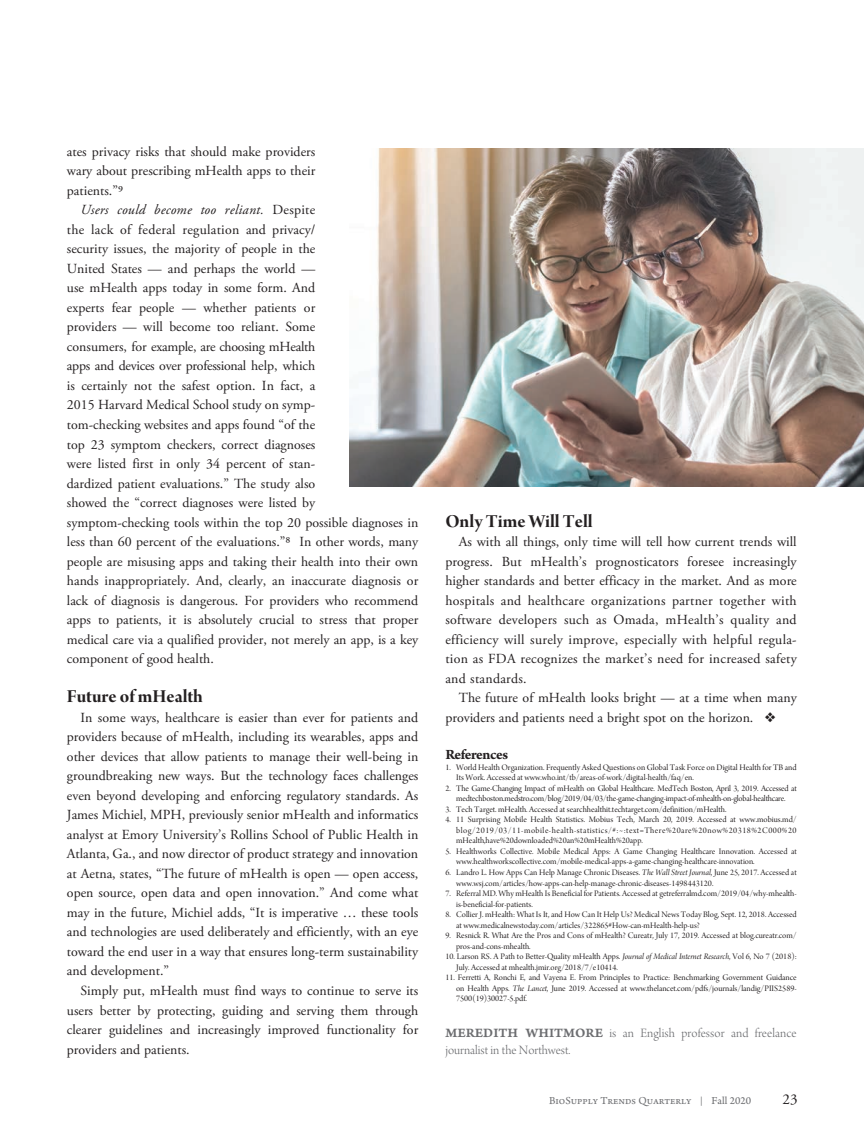
<style>
.page{position:relative;width:864px;height:1135px;background:#fff}
.page>*{position:absolute;margin:0;border:0;box-sizing:border-box;transform-origin:0 0}
.t1{font:19.5px "Arno Pro Bold Display";color:#231f20}
.t2{font:700 15px "Arno Pro";letter-spacing:-.03em;color:#231f20}
.t3{font:15px "Adobe Garamond Pro";color:#231f20}
.t4{font:13.8px/19.5px "Adobe Garamond Pro";color:#231f20;text-align:justify}
.t5{font:13.5px/16.5px "Arno Pro Light Display";letter-spacing:.01em;color:#6c6d70}
.t6{font:11.25px "Arno Pro";color:#6c6d70}
.t7{font:9px/10.5px "Arno Pro Display";color:#231f20}
.t8{font:9px/10.5px "Arno Pro Display";letter-spacing:-.02em;color:#231f20;text-align:center}
.s1{font-style:italic}
.s2{font-family:"Arno Pro Italic Display"}
.s3{font-family:"Arno Pro Smbd Caption"}
.s4{font-size:9px}
</style>
<div class="page">
<img style="left:349px;top:148px;width:514px;height:338px">
<p class="t4" style="left:67px;top:142px;width:250px">ates privacy risks that should make providers wary about prescribing mHealth apps to their patients.”9</p>
<p class="t4" style="left:67px;top:201px;width:353px;text-align:left;text-indent:14px"><span class="s1">Users could become too reliant.</span> Despite<br>the lack of federal regulation and privacy/<br>security issues, the majority of people in the<br>United States — and perhaps the world —<br>use mHealth apps today in some form. And<br>experts fear people — whether patients or<br>providers — will become too reliant. Some<br>consumers, for example, are choosing mHealth<br>apps and devices over professional help, which<br>is certainly not the safest option. In fact, a<br>2015 Harvard Medical School study on symp-<br>tom-checking websites and apps found “of the<br>top 23 symptom checkers, correct diagnoses<br>were listed first in only 34 percent of stan-<br>dardized patient evaluations.” The study also<br>showed the “correct diagnoses were listed by symptom-checking tools within the top 20 possible diagnoses in less than 60 percent of the evaluations.”8 In other words, many people are misusing apps and taking their health into their own hands inappropriately. And, clearly, an inaccurate diagnosis or lack of diagnosis is dangerous. For providers who recommend apps to patients, it is absolutely crucial to stress that proper medical care via a qualified provider, not merely an app, is a key component of good health.</p>
<h1 class="t1" style="left:67px;top:685px;width:137px">Future of mHealth</h1>
<p class="t4" style="left:67px;top:708px;width:353px;text-indent:14px">In some ways, healthcare is easier than ever for patients and providers because of mHealth, including its wearables, apps and other devices that allow patients to manage their well-being in groundbreaking new ways. But the technology faces challenges even beyond developing and enforcing regulatory standards. As James Michiel, MPH, previously senior mHealth and informatics analyst at Emory University’s Rollins School of Public Health in Atlanta, Ga., and now director of product strategy and innovation at Aetna, states, “The future of mHealth is open — open access, open source, open data and open innovation.” And come what may in the future, Michiel adds, “It is imperative … these tools and technologies are used deliberately and efficiently, with an eye toward the end user in a way that ensures long-term sustainability and development.”</p>
<p class="t4" style="left:67px;top:980px;width:353px;text-indent:14px">Simply put, mHealth must find ways to continue to serve its users better by protecting, guiding and serving them through clearer guidelines and increasingly improved functionality for providers and patients.</p>
<h1 class="t1" style="left:445px;top:510px;width:149px">Only Time Will Tell</h1>
<p class="t4" style="left:445px;top:532px;width:353px;text-indent:14px">As with all things, only time will tell how current trends will progress. But mHealth’s prognosticators foresee increasingly higher standards and better efficacy in the market. And as more hospitals and healthcare organizations partner together with software developers such as Omada, mHealth’s quality and efficiency will surely improve, especially with helpful regula&shy;tion as FDA recognizes the market’s need for increased safety and standards.</p>
<p class="t4" style="left:445px;top:688px;width:353px;text-indent:14px">The future of mHealth looks bright — at a time when many providers and patients need a bright spot on the horizon. ❖</p>
<p class="t2" style="left:445px;top:746px;width:64px">References</p>
<p class="t7" style="left:456px;top:762px;width:342px;text-indent:-11px">1. World Health Organization. Frequently Asked Questions on Global Task Force on Digital Health for TB and<br>Its Work. Accessed at www.who.int/tb/areas-of-work/digital-health/faq/en.</p>
<p class="t8" style="left:445px;top:783px;width:353px">2. The Game-Changing Impact of mHealth on Global Healthcare. MedTech Boston, April 3, 2019. Accessed at medtechboston.medstro.com/blog/2019/04/03/the-game-changing-impact-of-mhealth-on-global-healthcare.</p>
<p class="t7" style="left:445px;top:804px;width:282px">3. Tech Target. mHealth. Accessed at searchhealthit.techtarget.com/definition/mHealth.</p>
<p class="t7" style="left:456px;top:814px;width:342px;text-align:justify;text-indent:-11px">4. 11 Surprising Mobile Health Statistics. Mobius Tech, March 20, 2019. Accessed at www.mobius.md/ blog/2019/03/11-mobile-health-statistics/#:~:text=There%20are%20now%20318%2C000%20 mHealth,have%20downloaded%20an%20mHealth%20app.</p>
<p class="t7" style="left:456px;top:846px;width:342px;text-indent:-11px">5. Healthworks Collective. Mobile Medical Apps: A Game Changing Healthcare Innovation. Accessed at www.healthworkscollective.com/mobile-medical-apps-a-game-changing-healthcare-innovation.</p>
<p class="t7" style="left:456px;top:867px;width:342px;text-indent:-11px">6. Landro L. How Apps Can Help Manage Chronic Diseases. <span class="s2">The Wall Street Journal</span>, June 25, 2017. Accessed at www.wsj.com/articles/how-apps-can-help-manage-chronic-diseases-1498443120.</p>
<p class="t7" style="left:456px;top:888px;width:342px;text-indent:-11px">7. Referral MD. Why mHealth Is Beneficial for Patients. Accessed at getreferralmd.com/2019/04/why-mhealth&shy;is-beneficial-for-patients.</p>
<p class="t7" style="left:456px;top:909px;width:342px;text-indent:-11px">8. Collier J. mHealth: What Is It, and How Can It Help Us? Medical News Today Blog, Sept. 12, 2018. Accessed at www.medicalnewstoday.com/articles/322865#How-can-mHealth-help-us?</p>
<p class="t7" style="left:456px;top:930px;width:342px;text-indent:-11px">9. Resnick R. What Are the Pros and Cons of mHealth? Cureatr, July 17, 2019. Accessed at blog.cureatr.com/ pros-and-cons-mhealth.</p>
<p class="t7" style="left:456px;top:951px;width:342px;text-indent:-11px">10. Larson RS. A Path to Better-Quality mHealth Apps. <span class="s2">Journal of Medical Internet Research</span>, Vol 6, No 7 (2018):<br>July. Accessed at mhealth.jmir.org/2018/7/e10414.</p>
<p class="t7" style="left:456px;top:972px;width:342px;text-align:justify;text-indent:-11px">11. Ferretti A, Ronchi E, and Vayena E. From Principles to Practice: Benchmarking Government Guidance on Health Apps. <span class="s2">The Lancet</span>, June 2019. Accessed at www.thelancet.com/pdfs/journals/landig/PIIS2589- 7500(19)30027-5.pdf.</p>
<p class="t5" style="left:445px;top:1025px;width:353px"><span class="s3">MEREDITH WHITMORE</span> is an English professor and freelance journalist in the Northwest.</p>
<p class="t6" style="left:549px;top:1093px;width:203px">BioSupply Trends Quarterly <span class="s4">|</span> Fall 2020</p>
<p class="t3" style="left:782px;top:1090px;width:17px">23</p>
</div>
